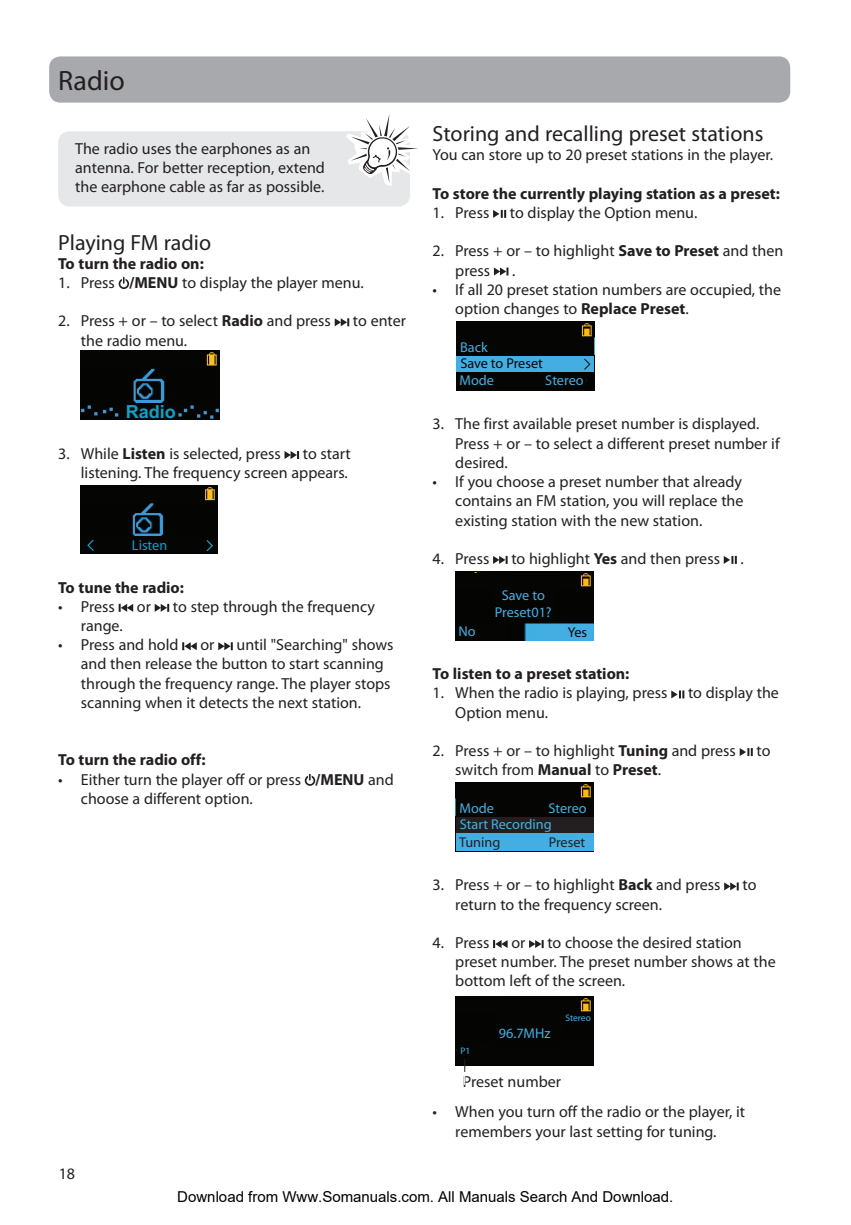
<style>
.page{position:relative;width:851px;height:1225px;background:#fff}
.page>*{position:absolute;margin:0;border:0;box-sizing:border-box;transform-origin:0 0}
.t1{font:28px "Myriad Pro";color:#231f20}
.t2{font:22px "Myriad Pro";color:#231f20}
.t3{font:700 18px "Arial";color:#13a0c6}
.t4{font:16px/19.2px "Myriad Pro";color:#231f20}
.t5{font:700 16px "Myriad Pro";color:#231f20}
.t6{font:15px "Arial";color:#000}
.t7{font:14.2px/17px "Myriad";color:#44aee3;text-align:center}
.t8{font:14.2px "Myriad";letter-spacing:-.005em;color:#050504}
.t9{font:14.2px "Myriad";color:#231f20}
.t10{font:14.2px "Myriad";color:#13a0c6}
.t11{font:9.4px "Myriad";color:#42b5e8}
.s1{font-weight:700}
</style>
<div class="page">
<div style="left:49px;top:56px;width:741px;height:47px;background:#a8a9ad;border-radius:11px"></div>
<svg style="left:493px;top:210px;width:13px;height:8px"></svg>
<svg style="left:494px;top:267px;width:14px;height:8px"></svg>
<img style="left:456px;top:322px;width:138px;height:68px">
<div style="left:458px;top:373px;width:127px;height:15px;background:#050504"></div>
<div style="left:456px;top:354px;width:137px;height:18px;background:#44aee3"></div>
<div style="left:456px;top:322px;width:122px;height:16px;background:#050504"></div>
<div style="left:456px;top:337px;width:137px;height:18px;background:#050504"></div>
<svg style="left:584px;top:358px;width:7px;height:12px"></svg>
<svg style="left:493px;top:556px;width:14px;height:8px"></svg>
<svg style="left:723px;top:556px;width:13px;height:8px"></svg>
<img style="left:455px;top:572px;width:138px;height:68px">
<div style="left:456px;top:624px;width:51px;height:15px;background:#050504"></div>
<div style="left:540px;top:624px;width:52px;height:15px;background:#44aee3"></div>
<div style="left:493px;top:590px;width:60px;height:32px;background:#050504"></div>
<div style="left:456px;top:573px;width:122px;height:16px;background:#050504"></div>
<svg style="left:671px;top:690px;width:13px;height:8px"></svg>
<svg style="left:739px;top:748px;width:13px;height:8px"></svg>
<img style="left:456px;top:782px;width:137px;height:51px">
<div style="left:456px;top:815px;width:137px;height:17px;background:#231f20"></div>
<div style="left:456px;top:783px;width:122px;height:15px;background:#050504"></div>
<div style="left:456px;top:798px;width:137px;height:18px;background:#050504"></div>
<div style="left:456px;top:833px;width:137px;height:18px;background:#44aee3"></div>
<svg style="left:724px;top:882px;width:14px;height:8px"></svg>
<svg style="left:493px;top:940px;width:14px;height:8px"></svg>
<svg style="left:529px;top:940px;width:14px;height:8px"></svg>
<div style="left:456px;top:996px;width:137px;height:69px;background:#040503"></div>
<div style="left:495px;top:1014px;width:68px;height:20px;background:#050504"></div>
<div style="left:457px;top:1044px;width:33px;height:8px;background:#050504"></div>
<div style="left:558px;top:1044px;width:33px;height:8px;background:#050504"></div>
<div style="left:456px;top:996px;width:122px;height:16px;background:#050504"></div>
<div style="left:456px;top:1054px;width:136px;height:9px;background:#050504"></div>
<div style="left:119px;top:278px;width:10px;height:11px;border:2px solid #231f20;border-radius:50%"></div>
<svg style="left:122px;top:276px;width:3px;height:8px"></svg>
<svg style="left:334px;top:318px;width:15px;height:8px"></svg>
<img style="left:81px;top:351px;width:138px;height:69px">
<div style="left:123px;top:403px;width:54px;height:17px;background:#050504"></div>
<div style="left:83px;top:351px;width:122px;height:17px;background:#050504"></div>
<svg style="left:284px;top:451px;width:15px;height:8px"></svg>
<img style="left:81px;top:485px;width:137px;height:51px">
<div style="left:81px;top:536px;width:137px;height:18px;background:#050504"></div>
<svg style="left:206px;top:540px;width:7px;height:12px"></svg>
<svg style="left:87px;top:539px;width:7px;height:12px"></svg>
<div style="left:81px;top:485px;width:122px;height:17px;background:#050504"></div>
<svg style="left:119px;top:604px;width:14px;height:8px"></svg>
<svg style="left:155px;top:604px;width:14px;height:8px"></svg>
<svg style="left:182px;top:642px;width:15px;height:8px"></svg>
<svg style="left:218px;top:642px;width:15px;height:8px"></svg>
<div style="left:305px;top:775px;width:10px;height:11px;border:2px solid #231f20;border-radius:50%"></div>
<svg style="left:308px;top:773px;width:3px;height:8px"></svg>
<div style="left:58px;top:131px;width:352px;height:75px;background:#e6e7e9;border-radius:11px"></div>
<svg style="left:346px;top:114px;width:72px;height:72px"></svg>
<svg style="left:464px;top:1059px;width:1px;height:13px"></svg>
<h1 class="t1" style="left:58px;top:70px;width:68px">Radio</h1>
<p class="t4" style="left:75px;top:140px;width:251px">The radio uses the earphones as an antenna. For better reception, extend the earphone cable as far as possible.</p>
<h2 class="t2" style="left:58px;top:234px;width:154px">Playing FM radio</h2>
<p class="t5" style="left:58px;top:257px;width:147px">To turn the radio on:</p>
<p class="t4" style="left:58px;top:274px;width:307px">1. Press <span class="s1">/MENU</span> to display the player menu.</p>
<p class="t4" style="left:58px;top:313px;width:274px">2. Press + or – to select <span class="s1">Radio</span> and press</p>
<p class="t4" style="left:353px;top:312px;width:55px">to enter</p>
<p class="t4" style="left:81px;top:332px;width:108px">the radio menu.</p>
<p class="t3" style="left:126px;top:405px;width:52px">Radio</p>
<p class="t4" style="left:58px;top:445px;width:224px">3. While <span class="s1">Listen</span> is selected, press</p>
<p class="t4" style="left:81px;top:445px;width:271px;text-align:right">to start<br>listening. The frequency screen appears.</p>
<p class="t10" style="left:132px;top:539px;width:37px">Listen</p>
<p class="t5" style="left:58px;top:581px;width:127px">To tune the radio:</p>
<p class="t4" style="left:58px;top:598px;width:58px">• Press</p>
<p class="t4" style="left:137px;top:598px;width:16px">or</p>
<p class="t4" style="left:173px;top:598px;width:203px">to step through the frequency</p>
<p class="t4" style="left:81px;top:617px;width:43px">range.</p>
<p class="t4" style="left:58px;top:636px;width:122px">• Press and hold</p>
<p class="t4" style="left:200px;top:636px;width:16px">or</p>
<p class="t4" style="left:81px;top:636px;width:314px;text-indent:156px">until "Searching" shows and then release the button to start scanning through the frequency range. The player stops scanning when it detects the next station.</p>
<p class="t5" style="left:58px;top:754px;width:149px">To turn the radio off:</p>
<p class="t4" style="left:81px;top:771px;width:314px;text-indent:-23px">• Either turn the player off or press <span class="s1">/MENU</span> and choose a different option.</p>
<p class="t4" style="left:59px;top:1165px;width:18px">18</p>
<h2 class="t2" style="left:432px;top:125px;width:332px">Storing and recalling preset stations</h2>
<p class="t4" style="left:432px;top:147px;width:342px">You can store up to 20 preset stations in the player.</p>
<p class="t5" style="left:432px;top:187px;width:349px">To store the currently playing station as a preset:</p>
<p class="t4" style="left:432px;top:204px;width:58px">1. Press</p>
<p class="t4" style="left:510px;top:204px;width:189px">to display the Option menu.</p>
<p class="t4" style="left:455px;top:243px;width:329px;text-indent:-23px">2. Press + or – to highlight <span class="s1">Save to Preset</span> and then press</p>
<p class="t4" style="left:512px;top:262px;width:5px">.</p>
<p class="t4" style="left:455px;top:281px;width:327px;text-indent:-23px">• If all 20 preset station numbers are occupied, the option changes to <span class="s1">Replace Preset</span>.</p>
<p class="t7" style="left:460px;top:340px;width:29px">Back</p>
<p class="t8" style="left:460px;top:358px;width:84px">Save to Preset</p>
<p class="t7" style="left:459px;top:373px;width:36px">Mode</p>
<p class="t7" style="left:545px;top:373px;width:40px">Stereo</p>
<p class="t4" style="left:455px;top:416px;width:326px;text-indent:-23px">3. The first available preset number is displayed.<br>Press + or – to select a different preset number if desired.</p>
<p class="t4" style="left:455px;top:473px;width:290px;text-align:justify;text-indent:-23px">• If you choose a preset number that already contains an FM station, you will replace the existing station with the new station.</p>
<p class="t4" style="left:432px;top:550px;width:58px">4. Press</p>
<p class="t4" style="left:511px;top:550px;width:210px">to highlight <span class="s1">Yes</span> and then press</p>
<p class="t4" style="left:740px;top:550px;width:5px">.</p>
<p class="t7" style="left:494px;top:588px;width:58px">Save to<br>Preset01?</p>
<p class="t7" style="left:458px;top:624px;width:19px">No</p>
<p class="t8" style="left:567px;top:627px;width:21px">Yes</p>
<p class="t5" style="left:432px;top:668px;width:198px">To listen to a preset station:</p>
<p class="t4" style="left:432px;top:685px;width:236px">1. When the radio is playing, press</p>
<p class="t4" style="left:688px;top:685px;width:92px">to display the</p>
<p class="t4" style="left:455px;top:704px;width:94px">Option menu.</p>
<p class="t4" style="left:432px;top:742px;width:305px">2. Press + or – to highlight <span class="s1">Tuning</span> and press</p>
<p class="t4" style="left:756px;top:742px;width:15px">to</p>
<p class="t4" style="left:455px;top:761px;width:207px">switch from <span class="s1">Manual</span> to <span class="s1">Preset</span>.</p>
<p class="t7" style="left:459px;top:800px;width:36px">Mode</p>
<p class="t7" style="left:548px;top:800px;width:40px">Stereo</p>
<p class="t9" style="left:459px;top:837px;width:43px">Tuning</p>
<p class="t9" style="left:548px;top:837px;width:38px">Preset</p>
<p class="t4" style="left:432px;top:876px;width:289px">3. Press + or – to highlight <span class="s1">Back</span> and press</p>
<p class="t4" style="left:742px;top:876px;width:15px">to</p>
<p class="t4" style="left:455px;top:896px;width:208px">return to the frequency screen.</p>
<p class="t4" style="left:432px;top:934px;width:58px">4. Press</p>
<p class="t4" style="left:511px;top:934px;width:16px">or</p>
<p class="t7" style="left:459px;top:817px;width:93px">Start Recording</p>
<p class="t4" style="left:455px;top:934px;width:322px;text-indent:92px">to choose the desired station preset number. The preset number shows at the bottom left of the screen.</p>
<p class="t11" style="left:460px;top:1047px;width:11px">P1</p>
<p class="t7" style="left:498px;top:1025px;width:53px">96.7MHz</p>
<p class="t11" style="left:565px;top:1014px;width:27px">Stereo</p>
<p class="t4" style="left:463px;top:1073px;width:100px">Preset number</p>
<p class="t4" style="left:432px;top:1103px;width:314px;text-align:center">• When you turn off the radio or the player, it remembers your last setting for tuning.</p>
<p class="t6" style="left:177px;top:1188px;width:497px">Download from Www.Somanuals.com. All Manuals Search And Download.</p>
</div>
